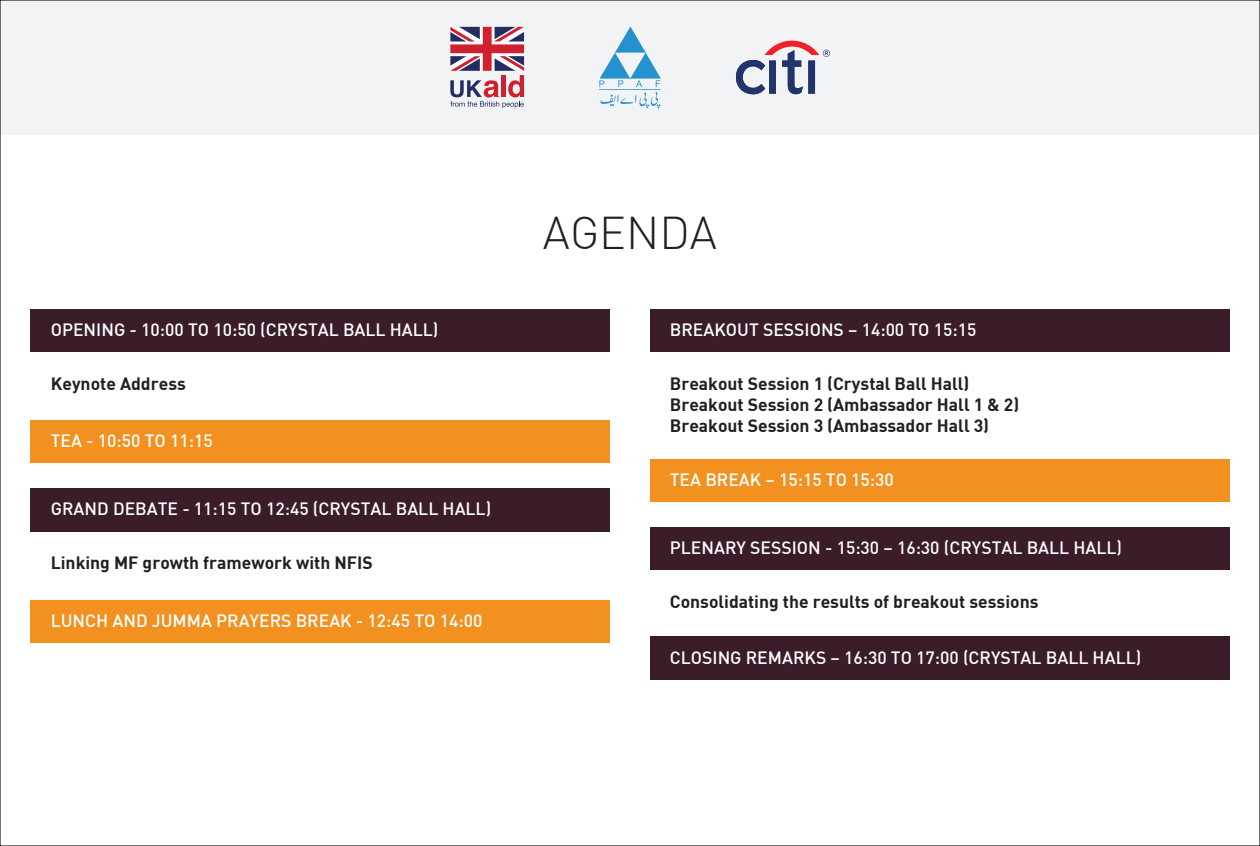
<style>
.page{position:relative;width:1260px;height:846px;background:#fff}
.page>*{position:absolute;margin:0;border:0;box-sizing:border-box;transform-origin:0 0}
.t1{font:300 45px "DIN";color:#231f20}
.t2{font:500 17.5px "DIN";color:#fff}
.t3{font:700 17.5px/21px "DIN";color:#231f20}
</style>
<div class="page">
<div style="left:0;top:0;width:1260px;height:135px;background:#f2f3f4"></div>
<svg style="left:450px;top:27px;width:74px;height:81px"></svg>
<svg style="left:599px;top:27px;width:62px;height:81px"></svg>
<div style="left:823px;top:50px;width:7px;height:7px;background:#828dab;border-radius:50%"></div>
<svg style="left:736px;top:40px;width:93px;height:55px"></svg>
<div style="left:31px;top:309px;width:579px;height:43px;background:#3b1d29"></div>
<div style="left:650px;top:459px;width:579px;height:43px;background:#f2911f"></div>
<div style="left:650px;top:527px;width:579px;height:43px;background:#3b1d29"></div>
<div style="left:650px;top:637px;width:579px;height:43px;background:#3b1d29"></div>
<div style="left:31px;top:488px;width:579px;height:43px;background:#3b1d29"></div>
<div style="left:650px;top:309px;width:579px;height:43px;background:#3b1d29"></div>
<div style="left:31px;top:420px;width:579px;height:43px;background:#f2911f"></div>
<div style="left:31px;top:600px;width:579px;height:43px;background:#f2911f"></div>
<p class="t2" style="left:51px;top:319px;width:389px">OPENING - 10:00 TO 10:50 (CRYSTAL BALL HALL)</p>
<p class="t3" style="left:51px;top:373px;width:137px">Keynote Address</p>
<p class="t2" style="left:51px;top:430px;width:163px">TEA - 10:50 TO 11:15</p>
<p class="t2" style="left:51px;top:498px;width:442px">GRAND DEBATE - 11:15 TO 12:45 (CRYSTAL BALL HALL)</p>
<p class="t3" style="left:51px;top:552px;width:324px">Linking MF growth framework with NFIS</p>
<p class="t2" style="left:51px;top:610px;width:433px">LUNCH AND JUMMA PRAYERS BREAK - 12:45 TO 14:00</p>
<h1 class="t1" style="left:543px;top:205px;width:176px">AGENDA</h1>
<p class="t2" style="left:670px;top:319px;width:308px">BREAKOUT SESSIONS – 14:00 TO 15:15</p>
<p class="t3" style="left:670px;top:373px;width:351px">Breakout Session 1 (Crystal Ball Hall)<br>Breakout Session 2 (Ambassador Hall 1 &amp; 2)<br>Breakout Session 3 (Ambassador Hall 3)</p>
<p class="t2" style="left:670px;top:468px;width:226px">TEA BREAK – 15:15 TO 15:30</p>
<p class="t2" style="left:670px;top:536px;width:454px">PLENARY SESSION - 15:30 – 16:30 (CRYSTAL BALL HALL)</p>
<p class="t3" style="left:670px;top:590px;width:370px">Consolidating the results of breakout sessions</p>
<p class="t2" style="left:670px;top:647px;width:473px">CLOSING REMARKS – 16:30 TO 17:00 (CRYSTAL BALL HALL)</p>
</div>
